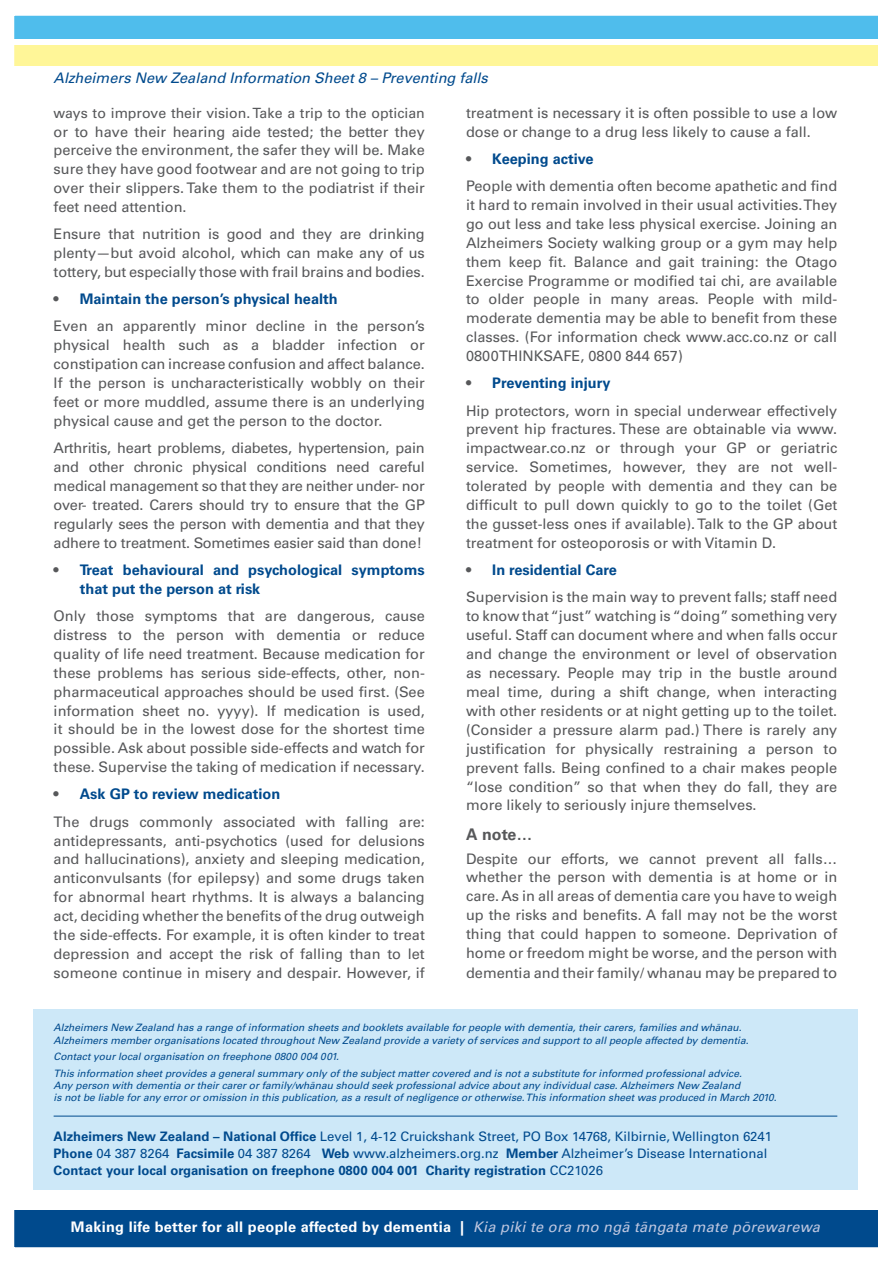
<style>
.page{position:relative;width:893px;height:1263px;background:#fff}
.page>*{position:absolute;margin:0;border:0;box-sizing:border-box;transform-origin:0 0}
.ALZ_IS_subheading_2{font:700 16.05px "Univers";color:#57585a}
.ALZ_IS_body{font:14.55px/18.9px "Univers";color:#57585a;text-align:justify}
.ALZ_IS_body-2{font:700 14.55px/18.9px "Univers";color:#004a8d}
.t1{font:700 14.55px "Univers";letter-spacing:.02em;color:#fff}
.t2{font:italic 14.55px "Univers";color:#004a8d}
.ALZ_IS_body-3{font:14.1px "Univers";color:#57585a}
.t3{font:13.05px "Univers";color:#004a8d}
.t4{font:700 13.05px "Univers";color:#004a8d}
.ALZ_IS_body-4{font:italic 10.2px/12.3px "Univers";color:#004a8d}
.s1{font-weight:400;color:#57585a}
.s2{font-size:15px}
.s3{font-weight:700}
.s4{font-weight:400}
.s5{font-weight:400;font-style:italic;color:#bfc7e0}
</style>
<div class="page">
<div style="left:0;top:6px;width:891px;height:33px;background:#4fbdec"></div>
<div style="left:0;top:45px;width:891px;height:21px;background:#fff698"></div>
<div style="left:0;top:1210px;width:891px;height:46px;background:#004a8d"></div>
<div style="left:33px;top:1009px;width:825px;height:181px;background:#cde8f8"></div>
<hr style="left:54px;top:1116px;width:783px;height:1px;background:#004a8d">
<div style="left:0;top:1px;width:893px;height:1261px;border:15px solid #fff"></div>
<p class="t2" style="left:54px;top:69px;width:436px">Alzheimers New Zealand Information Sheet 8 – Preventing falls</p>
<p class="ALZ_IS_body-3" style="left:54px;top:104px;width:373px">ways to improve their vision. Take a trip to the optician</p>
<p class="ALZ_IS_body" style="left:54px;top:122px;width:373px">or to have their hearing aide tested; the better they perceive the environment, the safer they will be. Make sure they have good footwear and are not going to trip over their slippers. Take them to the podiatrist if their feet need attention.</p>
<p class="ALZ_IS_body" style="left:54px;top:225px;width:373px">Ensure that nutrition is good and they are drinking plenty—but avoid alcohol, which can make any of us tottery, but especially those with frail brains and bodies.</p>
<p class="ALZ_IS_body-2" style="left:54px;top:290px;width:286px"><span class="s1">•</span> Maintain the person’s physical health</p>
<p class="ALZ_IS_body" style="left:54px;top:317px;width:373px">Even an apparently minor decline in the person’s physical health such as a bladder infection or constipation can increase confusion and affect balance.<br>If the person is uncharacteristically wobbly on their feet or more muddled, assume there is an underlying physical cause and get the person to the doctor.</p>
<p class="ALZ_IS_body" style="left:54px;top:439px;width:373px">Arthritis, heart problems, diabetes, hypertension, pain and other chronic physical conditions need careful medical management so that they are neither under- nor over- treated. Carers should try to ensure that the GP regularly sees the person with dementia and that they adhere to treatment. Sometimes easier said than done!</p>
<p class="ALZ_IS_body-2" style="left:80px;top:560px;width:347px;text-indent:-26px"><span class="s1">•</span> Treat behavioural and psychological symptoms that put the person at risk</p>
<p class="ALZ_IS_body" style="left:54px;top:606px;width:373px">Only those symptoms that are dangerous, cause distress to the person with dementia or reduce quality of life need treatment. Because medication for these problems has serious side-effects, other, non&shy;pharmaceutical approaches should be used first. (See information sheet no. yyyy). If medication is used, it should be in the lowest dose for the shortest time possible. Ask about possible side-effects and watch for these. Supervise the taking of medication if necessary.</p>
<p class="ALZ_IS_body-2" style="left:54px;top:785px;width:228px"><span class="s1">•</span> Ask GP to review medication</p>
<p class="ALZ_IS_body" style="left:54px;top:812px;width:373px">The drugs commonly associated with falling are: antidepressants, anti-psychotics (used for delusions and hallucinations), anxiety and sleeping medication, anticonvulsants (for epilepsy) and some drugs taken for abnormal heart rhythms. It is always a balancing act, deciding whether the benefits of the drug outweigh the side-effects. For example, it is often kinder to treat depression and accept the risk of falling than to let someone continue in misery and despair. However, if</p>
<p class="ALZ_IS_body" style="left:466px;top:103px;width:373px">treatment is necessary it is often possible to use a low dose or change to a drug less likely to cause a fall.</p>
<p class="ALZ_IS_body-2" style="left:466px;top:149px;width:129px"><span class="s1">•</span> Keeping active</p>
<p class="ALZ_IS_body" style="left:466px;top:176px;width:373px">People with dementia often become apathetic and find it hard to remain involved in their usual activities. They go out less and take less physical exercise. Joining an Alzheimers Society walking group or a gym may help them keep fit. Balance and gait training: the Otago Exercise Programme or modified tai chi, are available to older people in many areas. People with mild&shy;moderate dementia may be able to benefit from these classes. (For information check www.acc.co.nz or call 0800THINKSAFE, 0800 844 657)</p>
<p class="ALZ_IS_body-2" style="left:466px;top:374px;width:146px"><span class="s1">•</span> Preventing injury</p>
<p class="ALZ_IS_body" style="left:466px;top:401px;width:373px">Hip protectors, worn in special underwear effectively prevent hip fractures. These are obtainable via www. impactwear.co.nz or through your GP or geriatric service. Sometimes, however, they are not well&shy;tolerated by people with dementia and they can be difficult to pull down quickly to go to the toilet (Get the gusset-less ones if available). Talk to the GP about treatment for osteoporosis or with Vitamin D.</p>
<p class="ALZ_IS_body-2" style="left:466px;top:561px;width:152px"><span class="s1">•</span> In residential Care</p>
<p class="ALZ_IS_body" style="left:466px;top:588px;width:373px">Supervision is the main way to prevent falls; staff need to know that “just” watching is “doing” something very useful. Staff can document where and when falls occur and change the environment or level of observation as necessary. People may trip in the bustle around meal time, during a shift change, when interacting with other residents or at night getting up to the toilet. (Consider a pressure alarm pad.) There is rarely any justification for physically restraining a person to prevent falls. Being confined to a chair makes people “lose condition” so that when they do fall, they are more likely to seriously injure themselves.</p>
<p class="ALZ_IS_subheading_2" style="left:466px;top:825px;width:68px">A note…</p>
<p class="ALZ_IS_body" style="left:466px;top:849px;width:373px">Despite our efforts, we cannot prevent all falls… whether the person with dementia is at home or in care. As in all areas of dementia care you have to weigh up the risks and benefits. A fall may not be the worst thing that could happen to someone. Deprivation of home or freedom might be worse, and the person with dementia and their family/ whanau may be prepared <span class="s2">to</span></p>
<p class="ALZ_IS_body-4" style="left:54px;top:1022px;width:696px">Alzheimers New Zealand has a range of information sheets and booklets available for people with dementia, their carers, families and wh¯anau.<br>Alzheimers member organisations located throughout New Zealand provide a variety of services and support to all people affected by dementia.</p>
<p class="ALZ_IS_body-4" style="left:54px;top:1050px;width:287px">Contact your local organisation on freephone 0800 004 001.</p>
<p class="ALZ_IS_body-4" style="left:54px;top:1067px;width:725px">This information sheet provides a general summary only of the subject matter covered and is not a substitute for informed professional advice.<br>Any person with dementia or their carer or family/wh¯anau should seek professional advice about any individual case. Alzheimers New Zealand<br>is not be liable for any error or omission in this publication, as a result of negligence or otherwise. This information sheet was produced in March 2010.</p>
<p class="t3" style="left:54px;top:1128px;width:720px"><span class="s3">Alzheimers New Zealand – National Office</span> Level 1, 4-12 Cruickshank Street, PO Box 14768, Kilbirnie, Wellington 6241</p>
<p class="t3" style="left:54px;top:1146px;width:715px"><span class="s3">Phone</span> 04 387 8264 <span class="s3">Facsimile</span> 04 387 8264 <span class="s3">Web</span> www.alzheimers.org.nz <span class="s3">Member</span> Alzheimer’s Disease International</p>
<p class="t4" style="left:54px;top:1163px;width:551px">Contact your local organisation on freephone 0800 004 001 Charity registration <span class="s4">CC21026</span></p>
<p class="t1" style="left:71px;top:1219px;width:750px">Making life better for all people affected by dementia | <span class="s5">Kia piki te ora mo ng ¯a t ¯angata mate p ¯orewarewa</span></p>
</div>
